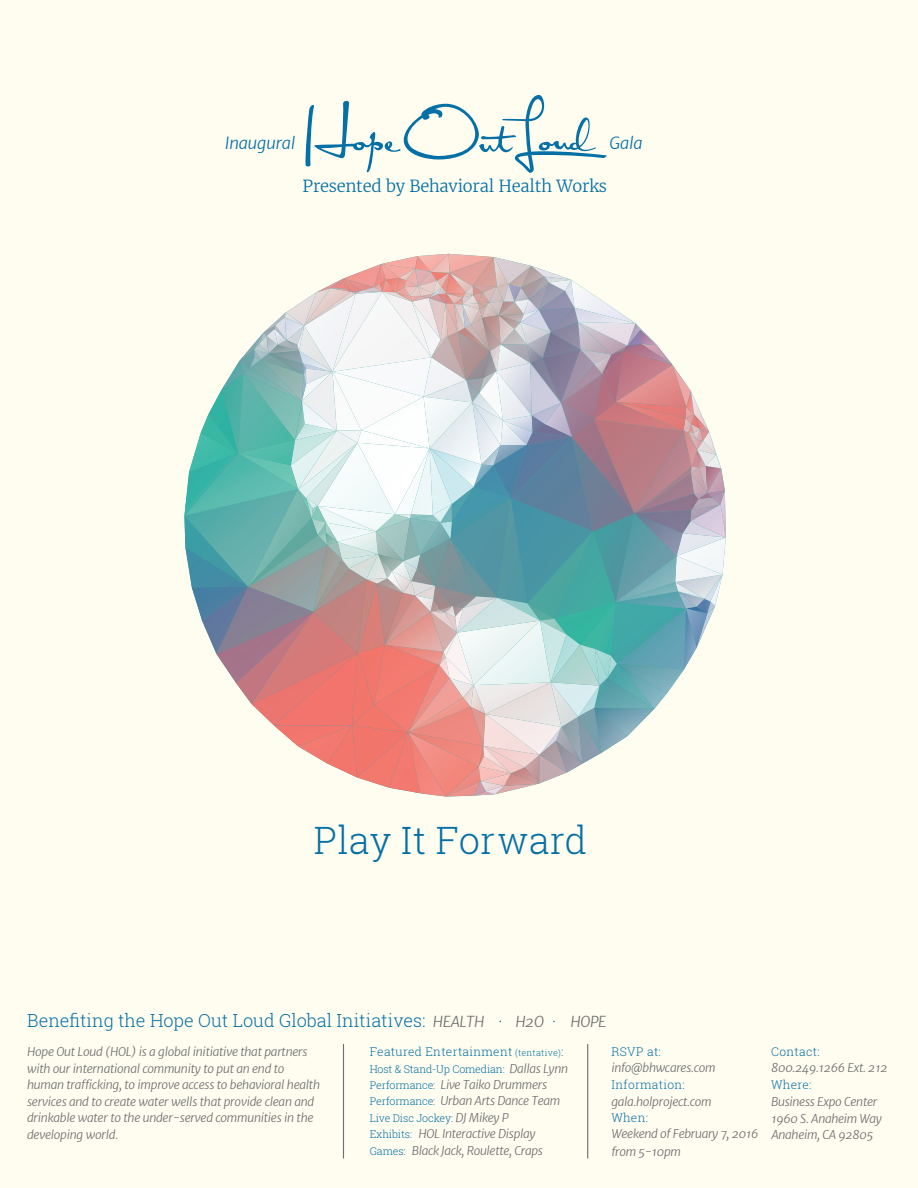
<style>
.page{position:relative;width:918px;height:1188px;background:#fffdec}
.page>*{position:absolute;margin:0;border:0;box-sizing:border-box;transform-origin:0 0}
.t1{font:300 37.65px "Roboto Slab";letter-spacing:.005em;color:#0570a5}
.t2{font:300 18px "Roboto Slab";color:#0570a5}
.t3{font:300 16.5px "Merriweather";letter-spacing:-.01em;color:#0570a5}
.t4{font:italic 300 16.5px "Merriweather Sans";letter-spacing:-.005em;color:#0570a5}
.t5{font:italic 300 14.85px "Merriweather Sans";letter-spacing:-.025em;color:#6c6d70}
.t6{font:italic 300 12px/16.5px "Merriweather Sans";letter-spacing:-.02em;color:#6c6d70}
.t7{font:300 12px "Roboto Slab";letter-spacing:.025em;color:#0570a5}
.t8{font:300 10.65px "Roboto Slab";letter-spacing:-.01em;color:#0570a5}
.s1{font-family:"Merriweather Sans";font-style:italic;font-size:14.85px;color:#6c6d70}
.s2{font-size:9px}
.s3{font-family:"Merriweather Sans";font-style:italic;font-size:12px;color:#6c6d70}
.s4{font-family:"Roboto Slab";font-style:normal;font-size:10.65px;color:#0570a5}
</style>
<div class="page">
<svg style="left:305px;top:95px;width:302px;height:78px"></svg>
<img style="left:184px;top:254px;width:542px;height:543px">
<hr style="left:587px;top:1044px;width:1px;height:114px;background:#6c6d70">
<hr style="left:343px;top:1044px;width:1px;height:114px;background:#6c6d70">
<h3 class="t4" style="left:225px;top:133px;width:72px">Inaugural</h3>
<h3 class="t4" style="left:609px;top:133px;width:35px">Gala</h3>
<h3 class="t3" style="left:303px;top:176px;width:306px">Presented by Behavioral Health Works</h3>
<h1 class="t1" style="left:314px;top:815px;width:275px">Play It Forward</h1>
<h2 class="t2" style="left:27px;top:1009px;width:459px">Benefiting the Hope Out Loud Global Initiatives: <span class="s1">HEALTH</span></h2>
<p class="t5" style="left:515px;top:1013px;width:30px">H2O</p>
<p class="t5" style="left:570px;top:1013px;width:38px">HOPE</p>
<p class="t6" style="left:27px;top:1044px;width:295px">Hope Out Loud (HOL) is a global initiative that partners with our international community to put an end to human trafficking, to improve access to behavioral health services and to create water wells that provide clean and drinkable water to the under-served communities in the developing world.</p>
<p class="t7" style="left:611px;top:1044px;width:51px">RSVP at:</p>
<p class="t7" style="left:370px;top:1044px;width:195px">Featured Entertainment <span class="s2">(tentative)</span>:</p>
<p class="t6" style="left:611px;top:1059px;width:106px">info@bhwcares.com</p>
<p class="t8" style="left:370px;top:1062px;width:200px">Host &amp; Stand-Up Comedian: <span class="s3">Dallas Lynn</span></p>
<p class="t6" style="left:370px;top:1077px;width:192px;line-height:16px"><span class="s4">Performance:</span> Live Taiko Drummers<br><span class="s4">Performance:</span> Urban Arts Dance Team</p>
<p class="t6" style="left:370px;top:1142px;width:175px"><span class="s4">Games:</span> Black Jack, Roulette, Craps</p>
<p class="t7" style="left:611px;top:1077px;width:75px">Information:</p>
<p class="t6" style="left:611px;top:1093px;width:102px">gala.holproject.com</p>
<p class="t8" style="left:370px;top:1111px;width:141px">Live Disc Jockey: <span class="s3">DJ Mikey P</span></p>
<p class="t7" style="left:611px;top:1110px;width:38px">When:</p>
<p class="t6" style="left:611px;top:1126px;width:148px;line-height:17.1px">Weekend of February 7, 2016 from 5-10pm</p>
<p class="t6" style="left:370px;top:1126px;width:168px"><span class="s4">Exhibits:</span> HOL Interactive Display</p>
<p class="t7" style="left:771px;top:1044px;width:50px">Contact:</p>
<p class="t6" style="left:771px;top:1059px;width:118px">800.249.1266 Ext. 212</p>
<p class="t7" style="left:771px;top:1077px;width:42px">Where:</p>
<p class="t6" style="left:771px;top:1093px;width:108px">Business Expo Center</p>
<p class="t6" style="left:772px;top:1110px;width:112px">1960 S. Anaheim Way<br>Anaheim, CA 92805</p>
</div>
